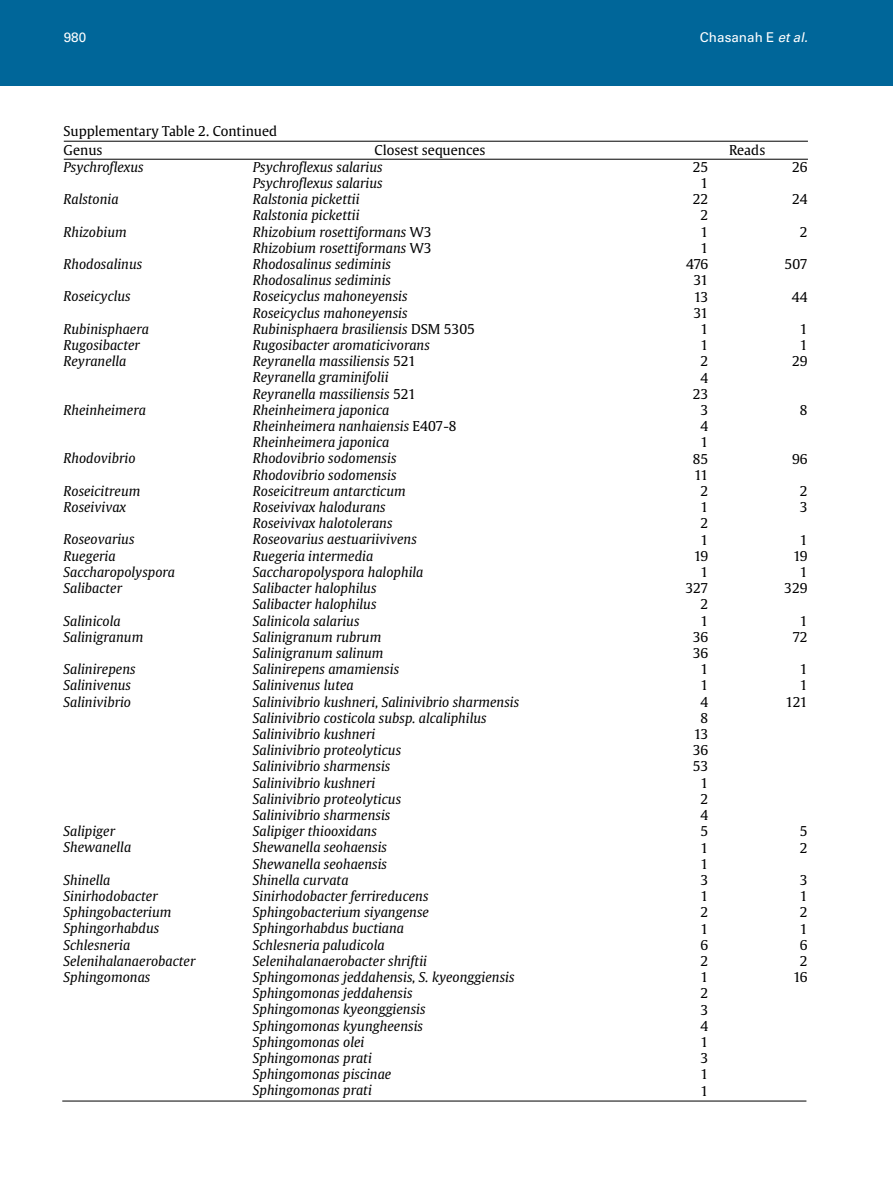
<style>
.page{position:relative;width:893px;height:1191px;background:#fff}
.page>*{position:absolute;margin:0;border:0;box-sizing:border-box;transform-origin:0 0}
.t1{font:italic 13.5px/16.2px "Gulliver";color:#000}
.t2{font:13.5px/16.2px "Gulliver";color:#000}
.t3{font:13.5px "Univers LT Std";color:#fff}
.s1{font-style:italic}
.s2{font-style:normal}
</style>
<div class="page">
<hr style="left:64px;top:141px;width:744px;height:1px;background:#000">
<hr style="left:64px;top:159px;width:744px;height:1px;background:#000">
<hr style="left:62px;top:1100px;width:744px;height:1px;background:#000">
<div style="left:0;top:0;width:893px;height:85px;background:#069"></div>
<p class="t3" style="left:64px;top:30px;width:24px">980</p>
<p class="t3" style="left:700px;top:30px;width:113px">Chasanah E <span class="s1">etal.</span></p>
<p class="t2" style="left:64px;top:122px;width:215px;line-height:19px">Supplementary Table 2. Continued<br>Genus</p>
<p class="t2" style="left:375px;top:142px;width:112px">Closest sequences</p>
<p class="t2" style="left:729px;top:142px;width:38px">Reads</p>
<p class="t1" style="left:64px;top:159px;width:82px">Psychroflexus</p>
<p class="t1" style="left:64px;top:191px;width:57px">Ralstonia</p>
<p class="t1" style="left:64px;top:223px;width:65px">Rhizobium</p>
<p class="t1" style="left:64px;top:256px;width:80px">Rhodosalinus</p>
<p class="t1" style="left:64px;top:288px;width:69px">Roseicyclus</p>
<p class="t1" style="left:64px;top:321px;width:87px">Rubinisphaera<br>Rugosibacter<br>Reyranella</p>
<p class="t1" style="left:64px;top:402px;width:84px">Rheinheimera</p>
<p class="t1" style="left:64px;top:450px;width:74px">Rhodovibrio</p>
<p class="t1" style="left:64px;top:483px;width:78px">Roseicitreum<br>Roseivivax</p>
<p class="t1" style="left:64px;top:531px;width:113px">Roseovarius<br>Ruegeria<br>Saccharopolyspora<br>Salibacter</p>
<p class="t1" style="left:64px;top:612px;width:81px">Salinicola<br>Salinigranum</p>
<p class="t1" style="left:64px;top:661px;width:74px">Salinirepens<br>Salinivenus<br>Salinivibrio</p>
<p class="t1" style="left:64px;top:823px;width:69px">Salipiger<br>Shewanella</p>
<p class="t1" style="left:64px;top:871px;width:133px">Shinella<br>Sinirhodobacter<br>Sphingobacterium<br>Sphingorhabdus<br>Schlesneria<br>Selenihalanaerobacter<br>Sphingomonas</p>
<p class="t1" style="left:253px;top:159px;width:268px">Psychroflexus salarius<br>Psychroflexus salarius<br>Ralstonia pickettii<br>Ralstonia pickettii<br>Rhizobium rosettiformans <span class="s2">W3<br></span>Rhizobium rosettiformans <span class="s2">W3<br></span>Rhodosalinus sediminis<br>Rhodosalinus sediminis<br>Roseicyclus mahoneyensis<br>Roseicyclus mahoneyensis<br>Rubinisphaera brasiliensis <span class="s2">DSM 5305<br></span>Rugosibacter aromaticivorans<br>Reyranella massiliensis <span class="s2">521<br></span>Reyranella graminifolii<br>Reyranella massiliensis <span class="s2">521<br></span>Rheinheimera japonica<br>Rheinheimera nanhaiensis <span class="s2">E407-8<br></span>Rheinheimera japonica<br>Rhodovibrio sodomensis<br>Rhodovibrio sodomensis<br>Roseicitreum antarcticum<br>Roseivivax halodurans<br>Roseivivax halotolerans<br>Roseovarius aestuariivivens<br>Ruegeria intermedia<br>Saccharopolyspora halophila<br>Salibacter halophilus<br>Salibacter halophilus<br>Salinicola salarius<br>Salinigranum rubrum<br>Salinigranum salinum<br>Salinirepens amamiensis<br>Salinivenus lutea<br>Salinivibrio kushneri, Salinivibrio sharmensis<br>Salinivibrio costicola subsp. alcaliphilus<br>Salinivibrio kushneri<br>Salinivibrio proteolyticus<br>Salinivibrio sharmensis<br>Salinivibrio kushneri<br>Salinivibrio proteolyticus<br>Salinivibrio sharmensis<br>Salipiger thiooxidans<br>Shewanella seohaensis<br>Shewanella seohaensis<br>Shinella curvata<br>Sinirhodobacter ferrireducens<br>Sphingobacterium siyangense<br>Sphingorhabdus buctiana<br>Schlesneria paludicola<br>Selenihalanaerobacter shriftii<br>Sphingomonas jeddahensis, S. kyeonggiensis<br>Sphingomonas jeddahensis<br>Sphingomonas kyeonggiensis<br>Sphingomonas kyungheensis<br>Sphingomonas olei<br>Sphingomonas prati<br>Sphingomonas piscinae<br>Sphingomonas prati</p>
<p class="t2" style="left:685px;top:159px;width:25px;text-align:right">25<br>1<br>22<br>2<br>1<br>1<br>476<br>31<br>13<br>31<br>1<br>1<br>2<br>4<br>23<br>3<br>4<br>1<br>85<br>11<br>2<br>1<br>2<br>1<br>19<br>1<br>327<br>2<br>1<br>36<br>36<br>1<br>1<br>4<br>8<br>13<br>36<br>53<br>1<br>2<br>4<br>5<br>1<br>1<br>3<br>1<br>2<br>1<br>6<br>2<br>1<br>2<br>3<br>4<br>1<br>3<br>1<br>1</p>
<p class="t2" style="left:792px;top:159px;width:17px">26</p>
<p class="t2" style="left:792px;top:191px;width:17px">24</p>
<p class="t2" style="left:800px;top:224px;width:9px">2</p>
<p class="t2" style="left:784px;top:256px;width:25px">507</p>
<p class="t2" style="left:792px;top:288px;width:17px">44</p>
<p class="t2" style="left:792px;top:321px;width:17px;text-align:center">1<br>1<br>29</p>
<p class="t2" style="left:800px;top:402px;width:9px">8</p>
<p class="t2" style="left:792px;top:450px;width:17px">96</p>
<p class="t2" style="left:800px;top:483px;width:9px">2<br>3</p>
<p class="t2" style="left:784px;top:531px;width:25px;text-align:right">1<br>19<br>1<br>329</p>
<p class="t2" style="left:792px;top:612px;width:17px;text-align:center">1<br>72</p>
<p class="t2" style="left:785px;top:661px;width:24px;text-align:right">1<br>1<br>121</p>
<p class="t2" style="left:800px;top:823px;width:9px">5<br>2</p>
<p class="t2" style="left:793px;top:872px;width:16px;text-align:center">3<br>1<br>2<br>1<br>6<br>2<br>16</p>
</div>
